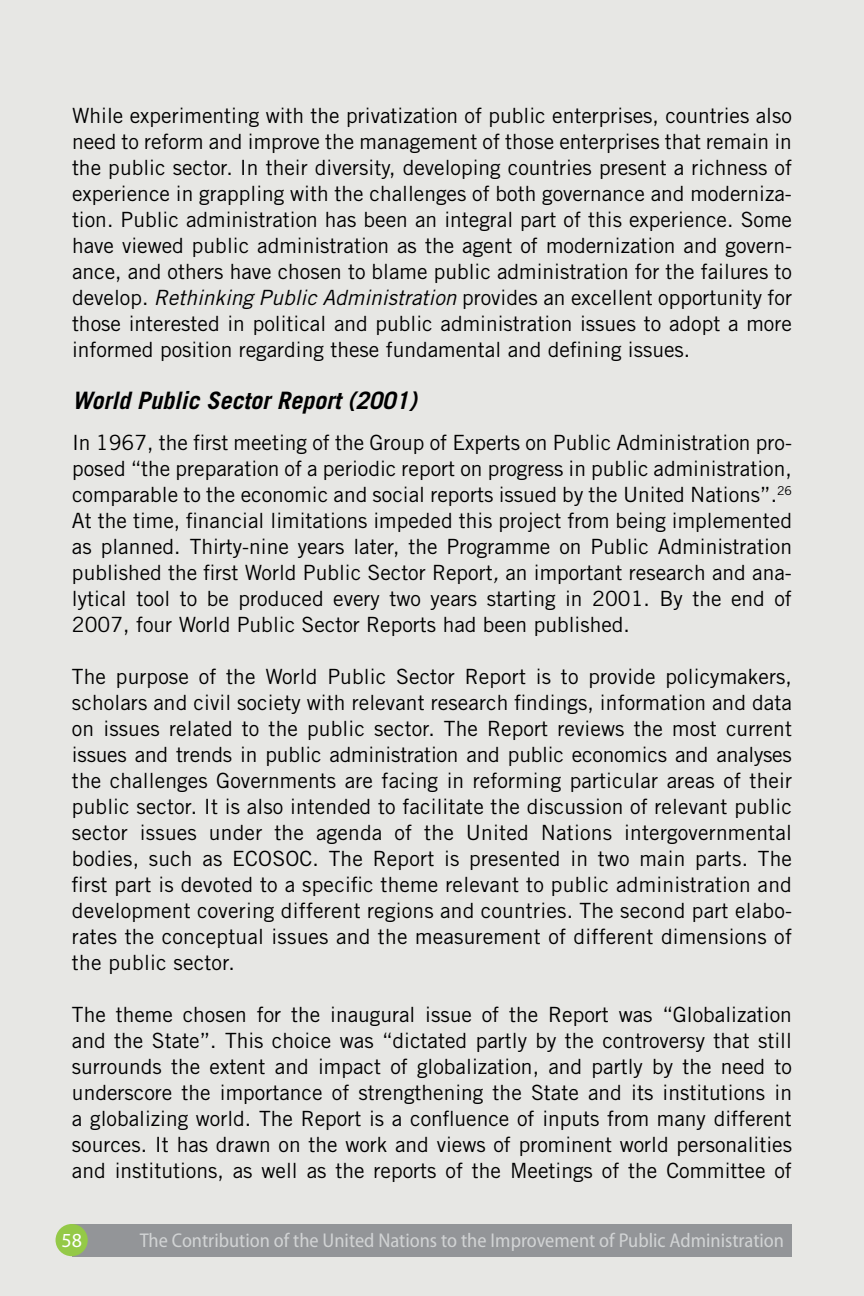
<style>
.page{position:relative;width:864px;height:1296px;background:#e7e7e4}
.page>*{position:absolute;margin:0;border:0;box-sizing:border-box;transform-origin:0 0}
.t1{font:italic 700 24px "Trade Gothic LT Std";color:#000}
.t2{font:21px/26px "Trade Gothic LT Std";color:#000;text-align:justify}
.t3{font:semi-condensed 20px "Myriad Pro";color:#d1d3d4}
.t4{font:20px "Myriad Pro";color:#fff}
.s1{font-style:italic}
</style>
<div class="page">
<div style="left:72px;top:1224px;width:720px;height:32px;background:#939598"></div>
<div style="left:56px;top:1224px;width:32px;height:32px;background:#94c947;border-radius:50%"></div>
<p class="t2" style="left:72px;top:102px;width:722px">While experimenting with the privatization of public enterprises, countries also need to reform and improve the management of those enterprises that remain in the public sector. In their diversity, developing countries present a richness of experience in grappling with the challenges of both governance and moderniza&shy;tion. Public administration has been an integral part of this experience. Some have viewed public administration as the agent of modernization and govern&shy;ance, and others have chosen to blame public administration for the failures to develop. <span class="s1">Rethinking Public Administration</span> provides an excellent opportunity for those interested in political and public administration issues to adopt a more informed position regarding these fundamental and defining issues.</p>
<p class="t1" style="left:72px;top:386px;width:346px">World Public Sector Report (2001)</p>
<p class="t2" style="left:72px;top:429px;width:722px">In 1967, the first meeting of the Group of Experts on Public Administration pro&shy;posed “the preparation of a periodic report on progress in public administration, comparable to the economic and social reports issued by the United Nations”.<sup>26<br></sup>At the time, financial limitations impeded this project from being implemented as planned. Thirty-nine years later, the Programme on Public Administration published the first World Public Sector Report<span class="s1">,</span> an important research and ana&shy;lytical tool to be produced every two years starting in 2001. By the end of 2007, four World Public Sector Reports had been published.</p>
<p class="t2" style="left:72px;top:663px;width:722px">The purpose of the World Public Sector Report is to provide policymakers, scholars and civil society with relevant research findings, information and data on issues related to the public sector. The Report reviews the most current issues and trends in public administration and public economics and analyses the challenges Governments are facing in reforming particular areas of their public sector. It is also intended to facilitate the discussion of relevant public sector issues under the agenda of the United Nations intergovernmental bodies, such as ECOSOC. The Report is presented in two main parts. The first part is devoted to a specific theme relevant to public administration and development covering different regions and countries. The second part elabo&shy;rates the conceptual issues and the measurement of different dimensions of the public sector.</p>
<p class="t2" style="left:72px;top:1001px;width:722px">The theme chosen for the inaugural issue of the Report was “Globalization and the State”. This choice was “dictated partly by the controversy that still surrounds the extent and impact of globalization, and partly by the need to underscore the importance of strengthening the State and its institutions in a globalizing world. The Report is a confluence of inputs from many different sources. It has drawn on the work and views of prominent world personalities and institutions, as well as the reports of the Meetings of the Committee of</p>
<p class="t4" style="left:62px;top:1227px;width:22px">58</p>
<p class="t3" style="left:140px;top:1230px;width:646px">The Contribution of the United Nations to the Improvement of Public Administration</p>
</div>
